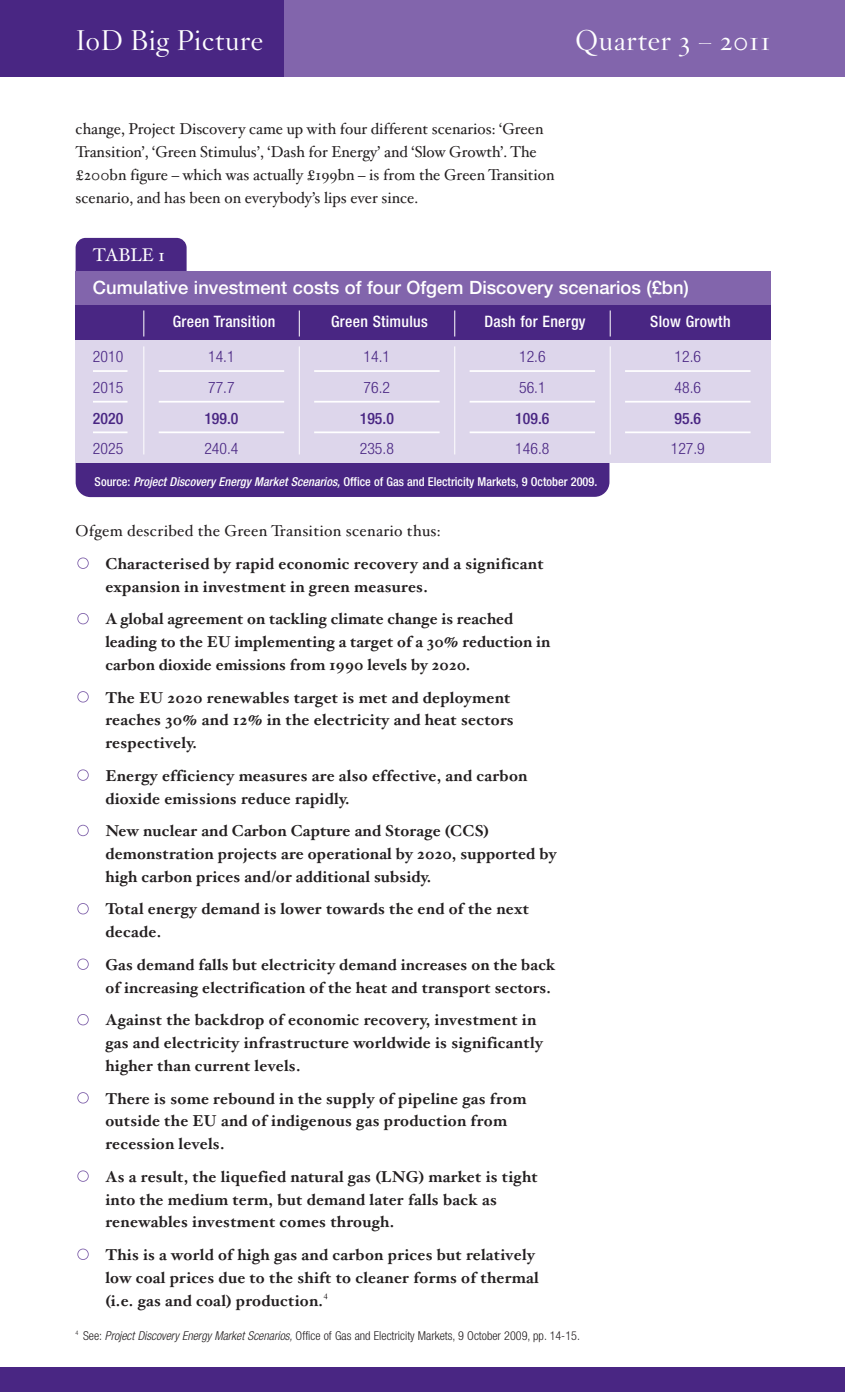
<style>
.page{position:relative;width:845px;height:1392px;background:#fff}
.page>*{position:absolute;margin:0;border:0;box-sizing:border-box;transform-origin:0 0}
.t1{font:300 28px "Hoefler Titling";letter-spacing:.025em;color:#fff}
.t2{font:500 18.38px "Helvetica Neue";color:#fff}
.t3{font:18.38px "Hoefler Txt";color:#fff}
.t4{font:700 15.75px/22.8px "Hoefler Txt";letter-spacing:.02em;color:#231f20}
.t5{font:15.75px/22.8px "Hoefler Txt";color:#231f20}
.t6{font:300 condensed 15.75px/30.6px "Helvetica Neue";color:#492683}
.t7{font:500 condensed 15.75px "Helvetica Neue";letter-spacing:.02em;color:#fff}
.t8{font:15.75px "Hoefler Txt";letter-spacing:.02em;color:#231f20}
.t9{font:500 condensed 15.75px "Helvetica Neue";color:#492683}
.t10{font:300 condensed 12.25px "Helvetica Neue";color:#231f20}
.t11{font:500 condensed 12.25px "Helvetica Neue";color:#fff}
.s1{font-style:italic}
</style>
<div class="page">
<div style="left:0;top:1367px;width:844px;height:24px;background:#492683"></div>
<div style="left:77px;top:557px;width:12px;height:12px;border:2px solid #8265ac;border-radius:50%"></div>
<div style="left:77px;top:613px;width:12px;height:11px;border:2px solid #8265ac;border-radius:50%"></div>
<div style="left:77px;top:691px;width:12px;height:11px;border:2px solid #8265ac;border-radius:50%"></div>
<div style="left:77px;top:769px;width:12px;height:11px;border:2px solid #8265ac;border-radius:50%"></div>
<div style="left:77px;top:824px;width:12px;height:12px;border:2px solid #8265ac;border-radius:50%"></div>
<div style="left:77px;top:903px;width:12px;height:11px;border:2px solid #8265ac;border-radius:50%"></div>
<div style="left:77px;top:958px;width:12px;height:11px;border:2px solid #8265ac;border-radius:50%"></div>
<div style="left:77px;top:1013px;width:12px;height:12px;border:2px solid #8265ac;border-radius:50%"></div>
<div style="left:77px;top:1092px;width:12px;height:11px;border:2px solid #8265ac;border-radius:50%"></div>
<div style="left:77px;top:1170px;width:12px;height:11px;border:2px solid #8265ac;border-radius:50%"></div>
<div style="left:77px;top:1248px;width:12px;height:11px;border:2px solid #8265ac;border-radius:50%"></div>
<div style="left:1px;top:0;width:843px;height:77px;background:#8265ac"></div>
<div style="left:0;top:0;width:284px;height:77px;background:#492683"></div>
<div style="left:76px;top:427px;width:533px;height:70px;background:#492683;border-radius:15px"></div>
<div style="left:76px;top:238px;width:110px;height:56px;background:#492683;border-radius:10px"></div>
<div style="left:76px;top:307px;width:694px;height:156px;background:#ddd6eb"></div>
<div style="left:76px;top:271px;width:694px;height:34px;background:#8265ac"></div>
<div style="left:76px;top:305px;width:694px;height:35px;background:#492683"></div>
<svg style="left:143px;top:310px;width:1px;height:26px"></svg>
<hr style="left:143px;top:346px;width:1px;height:108px;background:#fff">
<hr style="left:93px;top:370px;width:34px;height:2px;background:#fff">
<hr style="left:93px;top:401px;width:34px;height:1px;background:#fff">
<hr style="left:93px;top:431px;width:34px;height:2px;background:#fff">
<svg style="left:299px;top:310px;width:1px;height:26px"></svg>
<hr style="left:299px;top:346px;width:1px;height:108px;background:#fff">
<hr style="left:159px;top:370px;width:125px;height:2px;background:#fff">
<hr style="left:159px;top:401px;width:125px;height:1px;background:#fff">
<hr style="left:159px;top:431px;width:125px;height:2px;background:#fff">
<svg style="left:454px;top:310px;width:1px;height:26px"></svg>
<hr style="left:454px;top:346px;width:1px;height:108px;background:#fff">
<hr style="left:314px;top:370px;width:125px;height:2px;background:#fff">
<hr style="left:314px;top:401px;width:125px;height:1px;background:#fff">
<hr style="left:314px;top:431px;width:125px;height:2px;background:#fff">
<svg style="left:609px;top:310px;width:1px;height:26px"></svg>
<hr style="left:609px;top:346px;width:1px;height:108px;background:#fff">
<hr style="left:469px;top:370px;width:125px;height:2px;background:#fff">
<hr style="left:469px;top:401px;width:125px;height:1px;background:#fff">
<hr style="left:469px;top:431px;width:125px;height:2px;background:#fff">
<hr style="left:624px;top:370px;width:126px;height:2px;background:#fff">
<hr style="left:624px;top:401px;width:126px;height:1px;background:#fff">
<hr style="left:624px;top:431px;width:126px;height:2px;background:#fff">
<h1 class="t1" style="left:76px;top:28px;width:189px">IoD Big Picture</h1>
<h1 class="t1" style="left:575px;top:28px;width:197px">Quarter 3 – 2011</h1>
<p class="t5" style="left:76px;top:119px;width:480px">change, Project Discovery came up with four different scenarios: ‘Green Transition’, ‘Green Stimulus’, ‘Dash for Energy’ and ‘Slow Growth’. The £200bn figure – which was actually £199bn – is from the Green Transition scenario, and has been on everybody’s lips ever since.</p>
<p class="t3" style="left:93px;top:247px;width:74px">TABLE 1</p>
<p class="t2" style="left:93px;top:280px;width:597px">Cumulative investment costs of four Ofgem Discovery scenarios (£bn)</p>
<p class="t6" style="left:93px;top:342px;width:32px">2010<br>2015</p>
<p class="t9" style="left:93px;top:412px;width:32px">2020</p>
<p class="t6" style="left:93px;top:434px;width:32px">2025</p>
<p class="t7" style="left:173px;top:316px;width:104px">Green Transition</p>
<p class="t6" style="left:208px;top:342px;width:28px">14.1<br>77.7</p>
<p class="t9" style="left:204px;top:412px;width:36px">199.0</p>
<p class="t6" style="left:204px;top:434px;width:36px">240.4</p>
<p class="t7" style="left:331px;top:316px;width:98px">Green Stimulus</p>
<p class="t6" style="left:363px;top:342px;width:28px">14.1<br>76.2</p>
<p class="t9" style="left:359px;top:412px;width:36px">195.0</p>
<p class="t6" style="left:359px;top:434px;width:36px">235.8</p>
<p class="t7" style="left:484px;top:316px;width:103px">Dash for Energy</p>
<p class="t6" style="left:519px;top:342px;width:28px">12.6<br>56.1</p>
<p class="t9" style="left:515px;top:412px;width:36px">109.6</p>
<p class="t6" style="left:515px;top:434px;width:36px">146.8</p>
<p class="t11" style="left:95px;top:477px;width:504px">Source: <span class="s1">Project Discovery Energy Market Scenarios,</span> Office of Gas and Electricity Markets, 9 October 2009.</p>
<p class="t8" style="left:76px;top:524px;width:366px">Ofgem described the Green Transition scenario thus:</p>
<p class="t4" style="left:105px;top:554px;width:439px">Characterised by rapid economic recovery and a significant expansion in investment in green measures.</p>
<p class="t4" style="left:105px;top:610px;width:446px">A global agreement on tackling climate change is reached leading to the EU implementing a target of a 30% reduction in carbon dioxide emissions from 1990 levels by 2020.</p>
<p class="t4" style="left:105px;top:688px;width:409px">The EU 2020 renewables target is met and deployment reaches 30% and 12% in the electricity and heat sectors respectively.</p>
<p class="t4" style="left:105px;top:766px;width:423px">Energy efficiency measures are also effective, and carbon dioxide emissions reduce rapidly.</p>
<p class="t4" style="left:105px;top:822px;width:452px">New nuclear and Carbon Capture and Storage (CCS) demonstration projects are operational by 2020, supported by high carbon prices and/or additional subsidy.</p>
<p class="t4" style="left:105px;top:900px;width:425px">Total energy demand is lower towards the end of the next decade.</p>
<p class="t4" style="left:105px;top:955px;width:451px">Gas demand falls but electricity demand increases on the back of increasing electrification of the heat and transport sectors.</p>
<p class="t4" style="left:105px;top:1011px;width:439px">Against the backdrop of economic recovery, investment in gas and electricity infrastructure worldwide is significantly higher than current levels.</p>
<p class="t4" style="left:105px;top:1089px;width:422px">There is some rebound in the supply of pipeline gas from outside the EU and of indigenous gas production from recession levels.</p>
<p class="t4" style="left:105px;top:1167px;width:433px">As a result, the liquefied natural gas (LNG) market is tight into the medium term, but demand later falls back as renewables investment comes through.</p>
<p class="t4" style="left:105px;top:1245px;width:434px">This is a world of high gas and carbon prices but relatively low coal prices due to the shift to cleaner forms of thermal (i.e. gas and coal) production.<sup>4</sup></p>
<p class="t10" style="left:76px;top:1330px;width:505px"><sup>4</sup> See: <span class="s1">Project Discovery Energy Market Scenarios,</span>Office of Gas and Electricity Markets, 9 October 2009, pp. 14-15.</p>
<p class="t7" style="left:650px;top:316px;width:82px">Slow Growth</p>
<p class="t6" style="left:674px;top:342px;width:28px">12.6<br>48.6</p>
<p class="t9" style="left:674px;top:412px;width:28px">95.6</p>
<p class="t6" style="left:670px;top:434px;width:36px">127.9</p>
</div>
